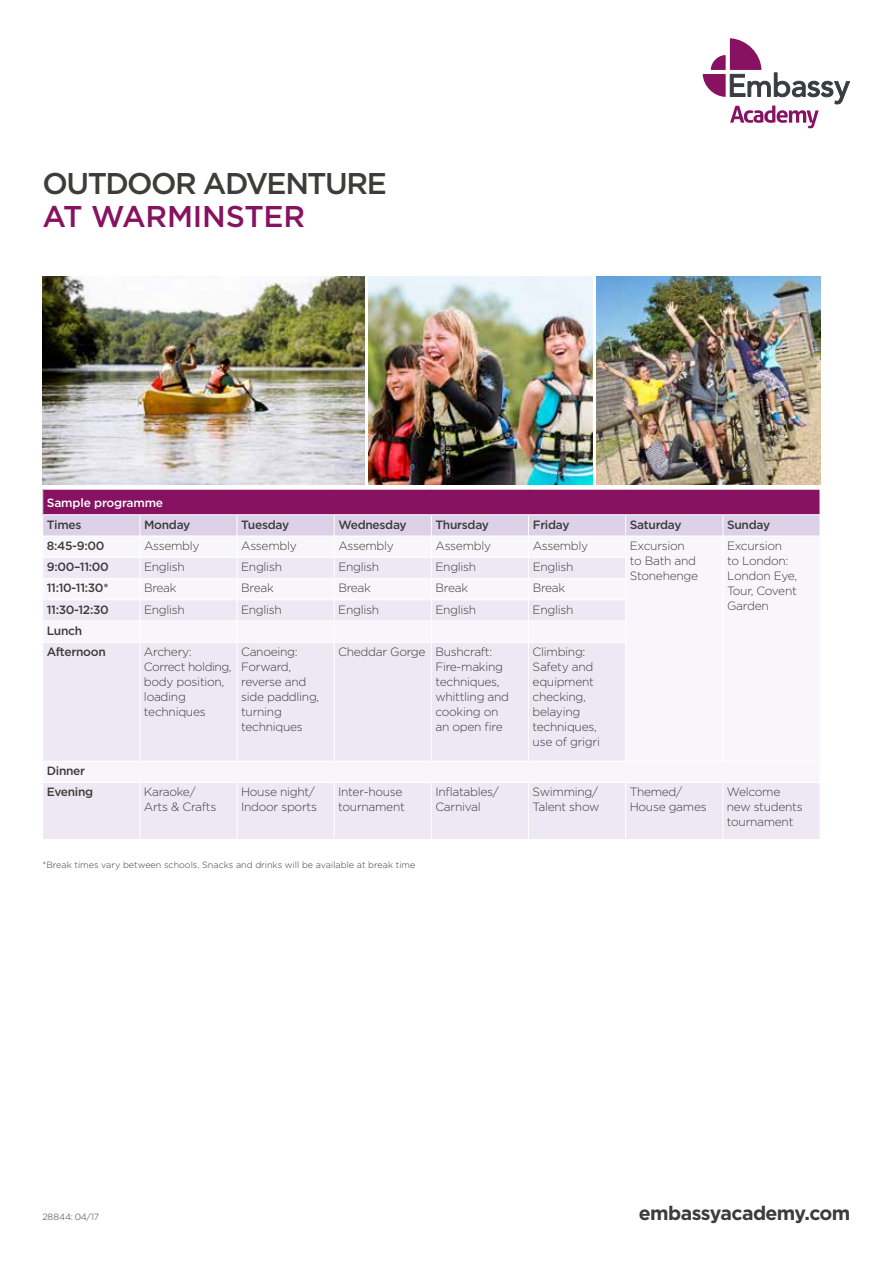
<style>
.page{position:relative;width:893px;height:1263px;background:#fff}
.page>*{position:absolute;margin:0;border:0;box-sizing:border-box;transform-origin:0 0}
.t1{font:500 30px "Gotham";letter-spacing:-.055em;color:#3c3c3b}
.t2{font:500 30px "Gotham";letter-spacing:-.01em;color:#871262}
.t3{font:700 19.5px "Gotham";letter-spacing:-.03em;color:#3c3c3b}
.t4{font:300 12px/15px "Gotham";letter-spacing:-.025em;color:#3c3c3b}
.t5{font:500 12px/21.3px "Gotham";letter-spacing:-.025em;color:#3c3c3b}
.t6{font:500 12px "Gotham";letter-spacing:-.015em;color:#fff}
.t7{font:300 9px "Gotham";color:#3c3c3b}
</style>
<div class="page">
<svg style="left:703px;top:74px;width:23px;height:23px"></svg>
<svg style="left:711px;top:55px;width:15px;height:15px"></svg>
<svg style="left:730px;top:38px;width:31px;height:32px"></svg>
<svg style="left:729px;top:72px;width:121px;height:56px"></svg>
<svg style="left:43px;top:643px;width:777px;height:196px;fill:#eee8f5"></svg>
<hr style="left:723px;top:642px;width:1px;height:119px;background:#fff">
<svg style="left:42px;top:489px;width:778px;height:132px"></svg>
<hr style="left:140px;top:642px;width:1px;height:119px;background:#fff">
<hr style="left:237px;top:642px;width:1px;height:119px;background:#fff">
<hr style="left:334px;top:642px;width:1px;height:119px;background:#fff">
<hr style="left:431px;top:642px;width:1px;height:119px;background:#fff">
<hr style="left:528px;top:642px;width:1px;height:119px;background:#fff">
<hr style="left:625px;top:642px;width:1px;height:119px;background:#fff">
<hr style="left:43px;top:761px;width:97px;height:1px;background:#fff">
<hr style="left:140px;top:761px;width:97px;height:1px;background:#fff">
<hr style="left:237px;top:761px;width:97px;height:1px;background:#fff">
<hr style="left:334px;top:761px;width:97px;height:1px;background:#fff">
<hr style="left:431px;top:761px;width:97px;height:1px;background:#fff">
<hr style="left:528px;top:761px;width:98px;height:1px;background:#fff">
<hr style="left:626px;top:761px;width:97px;height:1px;background:#fff">
<hr style="left:723px;top:761px;width:97px;height:1px;background:#fff">
<hr style="left:43px;top:782px;width:97px;height:1px;background:#fff">
<hr style="left:140px;top:782px;width:97px;height:1px;background:#fff">
<hr style="left:140px;top:783px;width:1px;height:56px;background:#fff">
<hr style="left:237px;top:782px;width:97px;height:1px;background:#fff">
<hr style="left:237px;top:783px;width:1px;height:56px;background:#fff">
<hr style="left:334px;top:782px;width:97px;height:1px;background:#fff">
<hr style="left:334px;top:783px;width:1px;height:56px;background:#fff">
<hr style="left:431px;top:782px;width:97px;height:1px;background:#fff">
<hr style="left:431px;top:783px;width:1px;height:56px;background:#fff">
<hr style="left:528px;top:782px;width:98px;height:1px;background:#fff">
<hr style="left:528px;top:783px;width:1px;height:56px;background:#fff">
<hr style="left:626px;top:782px;width:97px;height:1px;background:#fff">
<hr style="left:625px;top:783px;width:1px;height:56px;background:#fff">
<hr style="left:723px;top:782px;width:97px;height:1px;background:#fff">
<hr style="left:723px;top:783px;width:1px;height:56px;background:#fff">
<img style="left:43px;top:276px;width:321px;height:209px">
<img style="left:597px;top:276px;width:224px;height:209px">
<img style="left:369px;top:276px;width:223px;height:209px">
<h1 class="t1" style="left:43px;top:164px;width:346px">OUTDOOR ADVENTURE</h1>
<h1 class="t2" style="left:43px;top:197px;width:264px">AT WARMINSTER</h1>
<p class="t6" style="left:47px;top:495px;width:118px">Sample programme</p>
<p class="t5" style="left:47px;top:513px;width:36px">Times</p>
<p class="t5" style="left:144px;top:513px;width:48px">Monday</p>
<p class="t5" style="left:241px;top:513px;width:49px">Tuesday</p>
<p class="t5" style="left:338px;top:513px;width:70px">Wednesday</p>
<p class="t5" style="left:436px;top:513px;width:55px">Thursday</p>
<p class="t5" style="left:533px;top:513px;width:38px">Friday</p>
<p class="t5" style="left:630px;top:513px;width:53px">Saturday</p>
<p class="t5" style="left:727px;top:513px;width:45px">Sunday</p>
<p class="t5" style="left:47px;top:535px;width:59px">8:45-9:00</p>
<p class="t4" style="left:144px;top:538px;width:57px">Assembly</p>
<p class="t4" style="left:241px;top:538px;width:57px">Assembly</p>
<p class="t4" style="left:338px;top:538px;width:57px">Assembly</p>
<p class="t4" style="left:436px;top:538px;width:57px">Assembly</p>
<p class="t4" style="left:533px;top:538px;width:57px">Assembly</p>
<p class="t4" style="left:630px;top:538px;width:70px">Excursion to Bath and<br>Stonehenge</p>
<p class="t4" style="left:727px;top:538px;width:72px">Excursion<br>to London:<br>London Eye,<br>Tour, Covent<br>Garden</p>
<p class="t5" style="left:47px;top:556px;width:64px">9:00–11:00</p>
<p class="t4" style="left:144px;top:559px;width:42px">English</p>
<p class="t4" style="left:241px;top:559px;width:42px">English</p>
<p class="t4" style="left:338px;top:559px;width:42px">English</p>
<p class="t4" style="left:435px;top:559px;width:42px">English</p>
<p class="t4" style="left:533px;top:559px;width:42px">English</p>
<p class="t5" style="left:47px;top:577px;width:63px">11:10-11:30*</p>
<p class="t4" style="left:144px;top:580px;width:34px">Break</p>
<p class="t4" style="left:241px;top:580px;width:34px">Break</p>
<p class="t4" style="left:338px;top:580px;width:34px">Break</p>
<p class="t4" style="left:435px;top:580px;width:34px">Break</p>
<p class="t4" style="left:533px;top:580px;width:34px">Break</p>
<p class="t5" style="left:47px;top:599px;width:64px">11:30-12:30</p>
<p class="t4" style="left:144px;top:602px;width:42px">English</p>
<p class="t4" style="left:241px;top:602px;width:42px">English</p>
<p class="t4" style="left:338px;top:602px;width:42px">English</p>
<p class="t4" style="left:435px;top:602px;width:42px">English</p>
<p class="t4" style="left:533px;top:602px;width:42px">English</p>
<p class="t5" style="left:47px;top:620px;width:60px">Lunch<br>Afternoon</p>
<p class="t4" style="left:144px;top:644px;width:89px">Archery:<br>Correct holding, body position, loading techniques</p>
<p class="t4" style="left:241px;top:644px;width:80px">Canoeing:<br>Forward, reverse and side paddling, turning techniques</p>
<p class="t4" style="left:435px;top:644px;width:75px;text-indent:-97px">Cheddar Gorge Bushcraft:<br>Fire-making techniques, whittling and cooking on an open fire</p>
<p class="t4" style="left:533px;top:644px;width:69px">Climbing:<br>Safety and equipment checking, belaying techniques, use of grigri</p>
<p class="t5" style="left:47px;top:760px;width:48px">Dinner<br>Evening</p>
<p class="t4" style="left:144px;top:784px;width:74px">Karaoke/<br>Arts &amp; Crafts</p>
<p class="t4" style="left:241px;top:784px;width:77px">House night/<br>Indoor sports</p>
<p class="t4" style="left:338px;top:784px;width:68px">Inter-house tournament</p>
<p class="t4" style="left:435px;top:784px;width:65px">Inflatables/<br>Carnival</p>
<p class="t4" style="left:533px;top:784px;width:68px">Swimming/<br>Talent show</p>
<p class="t4" style="left:630px;top:784px;width:78px">Themed/<br>House games</p>
<p class="t4" style="left:727px;top:784px;width:77px">Welcome new students tournament</p>
<p class="t7" style="left:43px;top:859px;width:374px">*Break times vary between schools. Snacks and drinks will be available at break time</p>
<p class="t7" style="left:43px;top:1211px;width:58px">28844: 04/17</p>
<h2 class="t3" style="left:639px;top:1200px;width:213px">embassyacademy.com</h2>
</div>
